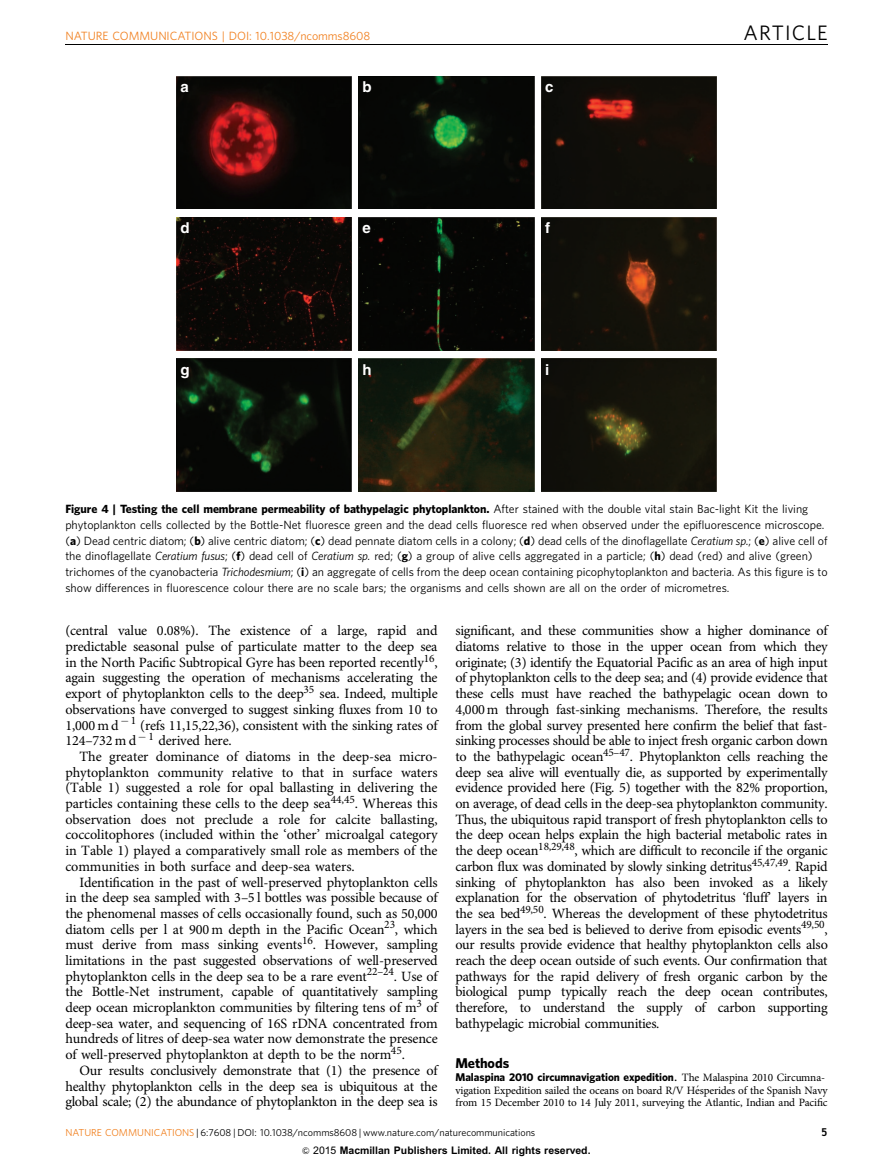
<style>
.page{position:relative;width:893px;height:1174px;background:#fff}
.page>*{position:absolute;margin:0;border:0;box-sizing:border-box;transform-origin:0 0}
.t1{font:20.85px "Adv O Tea 1 a 7398";letter-spacing:.055em;color:#000}
.t2{font:700 15px "Helvetica";color:#fff}
.t3{font:14.25px/15.8px "Adv OT1 ef 757 c 0";letter-spacing:-.015em;color:#000;text-align:justify}
.t4{font:14.25px "Adv O Tcb 88 df 00";color:#000}
.t5{font:12px/15.8px "Adv O Tea 1 a 7398";color:#000}
.t6{font:12px "Adv O Tcb 88 df 00";color:#000}
.t7{font:12px "Adv O Tea 1 a 7398";color:#f1801f}
.t8{font:11.25px/12.6px "Adv OT1 ef 757 c 0";color:#000}
.t9{font:11.25px "Adv O Tcb 88 df 00";color:#000}
.t10{font:10.8px "Adv T Tda 6 f 6 cb 8.B";color:#000}
.t11{font:10.5px "Adv PAD35";color:#000}
.t12{font:10.05px "Adv O Tea 1 a 7398";color:#000}
.s1{font-family:"Adv O Tea 1 a 7398"}
.s2{font-family:"Adv O Tcb 88 df 00"}
.s3{font-family:"Adv OT9 bd 21 c 25.I"}
.s4{font-family:"Adv OT1 ef 757 c 0";font-size:14.25px}
.s5{font-family:"Adv OT1 ef 757 c 0"}
.s6{color:#f1801f}
.s7{font-family:"Adv TA42"}
.s8{font-family:"Adv PAD33"}
</style>
<div class="page">
<img style="left:541px;top:359px;width:176px;height:132px">
<img style="left:359px;top:359px;width:175px;height:132px">
<img style="left:176px;top:359px;width:176px;height:132px">
<img style="left:541px;top:218px;width:176px;height:132px">
<div style="left:359px;top:218px;width:175px;height:132px;background:#050604"></div>
<img style="left:176px;top:218px;width:176px;height:132px">
<img style="left:541px;top:76px;width:176px;height:133px">
<img style="left:359px;top:76px;width:175px;height:133px">
<img style="left:176px;top:76px;width:176px;height:133px">
<hr style="left:65px;top:44px;width:763px;height:1px;background:#000">
<p class="t7" style="left:65px;top:32px;width:306px">NATURE COMMUNICATIONS | DOI: 10.1038/ncomms8608</p>
<h1 class="t1" style="left:744px;top:25px;width:85px">ARTICLE</h1>
<p class="t2" style="left:180px;top:81px;width:10px">a</p>
<p class="t2" style="left:363px;top:81px;width:11px">b</p>
<p class="t2" style="left:545px;top:81px;width:10px">c</p>
<p class="t2" style="left:180px;top:222px;width:11px">d</p>
<p class="t2" style="left:363px;top:222px;width:10px">e</p>
<p class="t2" style="left:545px;top:222px;width:6px">f</p>
<p class="t2" style="left:180px;top:364px;width:11px">g</p>
<p class="t2" style="left:363px;top:364px;width:11px">h</p>
<p class="t2" style="left:545px;top:364px;width:6px">i</p>
<p class="t6" style="left:65px;top:504px;width:744px">Figure 4 | Testing the cell membrane permeability of bathypelagic phytoplankton. <span class="s1">After stained with the double vital stain Bac-light Kit the living</span></p>
<p class="t5" style="left:65px;top:518px;width:764px">phytoplankton cells collected by the Bottle-Net fluoresce green and the dead cells fluoresce red when observed under the epifluorescence microscope. (<span class="s2">a</span>) Dead centric diatom; (<span class="s2">b</span>) alive centric diatom; (<span class="s2">c</span>) dead pennate diatom cells in a colony; (<span class="s2">d</span>) dead cells of the dinoflagellate <span class="s3">Ceratium sp.</span>; (<span class="s2">e</span>) alive cell of the dinoflagellate <span class="s3">Ceratium fusus</span>; (<span class="s2">f</span>) dead cell of <span class="s3">Ceratium sp.</span> red; (<span class="s2">g</span>) a group of alive cells aggregated in a particle; (<span class="s2">h</span>) dead (red) and alive (green) trichomes of the cyanobacteria <span class="s3">Trichodesmium</span>; (<span class="s2">i</span>) an aggregate of cells from the deep ocean containing picophytoplankton and bacteria. As this figure is to show differences in fluorescence colour there are no scale bars; the organisms and cells shown are all on the order of micrometres.</p>
<p class="t3" style="left:65px;top:624px;width:374px">(central value 0.08%). The existence of a large, rapid and predictable seasonal pulse of particulate matter to the deep sea in the North Pacific Subtropical Gyre has been reported recently<sup>16</sup>, again suggesting the operation of mechanisms accelerating the export of phytoplankton cells to the deep<sup>35</sup> sea. Indeed, multiple observations have converged to suggest sinking fluxes from 10 to 1,000 m d <sup>-</sup> <sup>1</sup> (refs 11,15,22,36), consistent with the sinking rates of 124–732 m d <sup>-</sup> <sup>1</sup> derived here.</p>
<p class="t3" style="left:65px;top:750px;width:374px;text-indent:14px">The greater dominance of diatoms in the deep-sea micro&shy;phytoplankton community relative to that in surface waters (Table 1) suggested a role for opal ballasting in delivering the particles containing these cells to the deep sea<sup>44,45</sup>. Whereas this observation does not preclude a role for calcite ballasting, coccolitophores (included within the ‘other’ microalgal category in Table 1) played a comparatively small role as members of the communities in both surface and deep-sea waters.</p>
<p class="t3" style="left:65px;top:875px;width:374px;text-indent:14px">Identification in the past of well-preserved phytoplankton cells in the deep sea sampled with 3–5 l bottles was possible because of the phenomenal masses of cells occasionally found, such as 50,000 diatom cells per l at 900 m depth in the Pacific Ocean<sup>23</sup>, which must derive from mass sinking events<sup>16</sup>. However, sampling limitations in the past suggested observations of well-preserved phytoplankton cells in the deep sea to be a rare event<sup>22–24</sup>. Use of the Bottle-Net instrument, capable of quantitatively sampling deep ocean microplankton communities by filtering tens of m<sup>3</sup> of deep-sea water, and sequencing of 16S rDNA concentrated from hundreds of litres of deep-sea water now demonstrate the presence of well-preserved phytoplankton at depth to be the norm<sup>45</sup>.</p>
<p class="t3" style="left:65px;top:1063px;width:374px;text-indent:14px">Our results conclusively demonstrate that (1) the presence of healthy phytoplankton cells in the deep sea is ubiquitous at the global scale; (2) the abundance of phytoplankton in the deep sea is</p>
<p class="t3" style="left:455px;top:624px;width:374px">significant, and these communities show a higher dominance of diatoms relative to those in the upper ocean from which they originate; (3) identify the Equatorial Pacific as an area of high input of phytoplankton cells to the deep sea; and (4) provide evidence that these cells must have reached the bathypelagic ocean down to 4,000 m through fast-sinking mechanisms. Therefore, the results from the global survey presented here confirm the belief that fast&shy;sinking processes should be able to inject fresh organic carbon down to the bathypelagic ocean<sup>45–47</sup>. Phytoplankton cells reaching the deep sea alive will eventually die, as supported by experimentally evidence provided here (Fig. 5) together with the 82% proportion, on average, of dead cells in the deep-sea phytoplankton community.<br>Thus, the ubiquitous rapid transport of fresh phytoplankton cells to the deep ocean helps explain the high bacterial metabolic rates in the deep ocean<sup>18,29,48</sup>, which are difficult to reconcile if the organic carbon flux was dominated by slowly sinking detritus<sup>45,47,49</sup>. Rapid sinking of phytoplankton has also been invoked as a likely explanation for the observation of phytodetritus ‘fluff’ layers in the sea bed<sup>49,50</sup>. Whereas the development of these phytodetritus layers in the sea bed is believed to derive from episodic events<sup>49,50</sup>, our results provide evidence that healthy phytoplankton cells also reach the deep ocean outside of such events. Our confirmation that pathways for the rapid delivery of fresh organic carbon by the biological pump typically reach the deep ocean contributes, therefore, to understand the supply of carbon supporting bathypelagic microbial communities.</p>
<p class="t4" style="left:455px;top:1057px;width:55px">Methods</p>
<p class="t9" style="left:455px;top:1072px;width:371px">Malaspina 2010 circumnavigation expedition<span class="s4">.</span> <span class="s5">The Malaspina 2010 Circumna-</span></p>
<p class="t8" style="left:455px;top:1084px;width:374px">vigation Expedition sailed the oceans on board R/V He´sperides of the Spanish Navy from 15 December 2010 to 14 July 2011, surveying the Atlantic, Indian and Pacific</p>
<p class="t12" style="left:65px;top:1128px;width:471px"><span class="s6">NATURE COMMUNICATIONS</span> | 6:7608 | DOI: 10.1038/ncomms8608 | www.nature.com/naturecommunications</p>
<p class="t10" style="left:821px;top:1128px;width:8px">5</p>
<p class="t11" style="left:302px;top:1146px;width:290px"><span class="s7">&amp;</span> <span class="s8">2015</span> Macmillan Publishers Limited. All rights reserved.</p>
</div>
